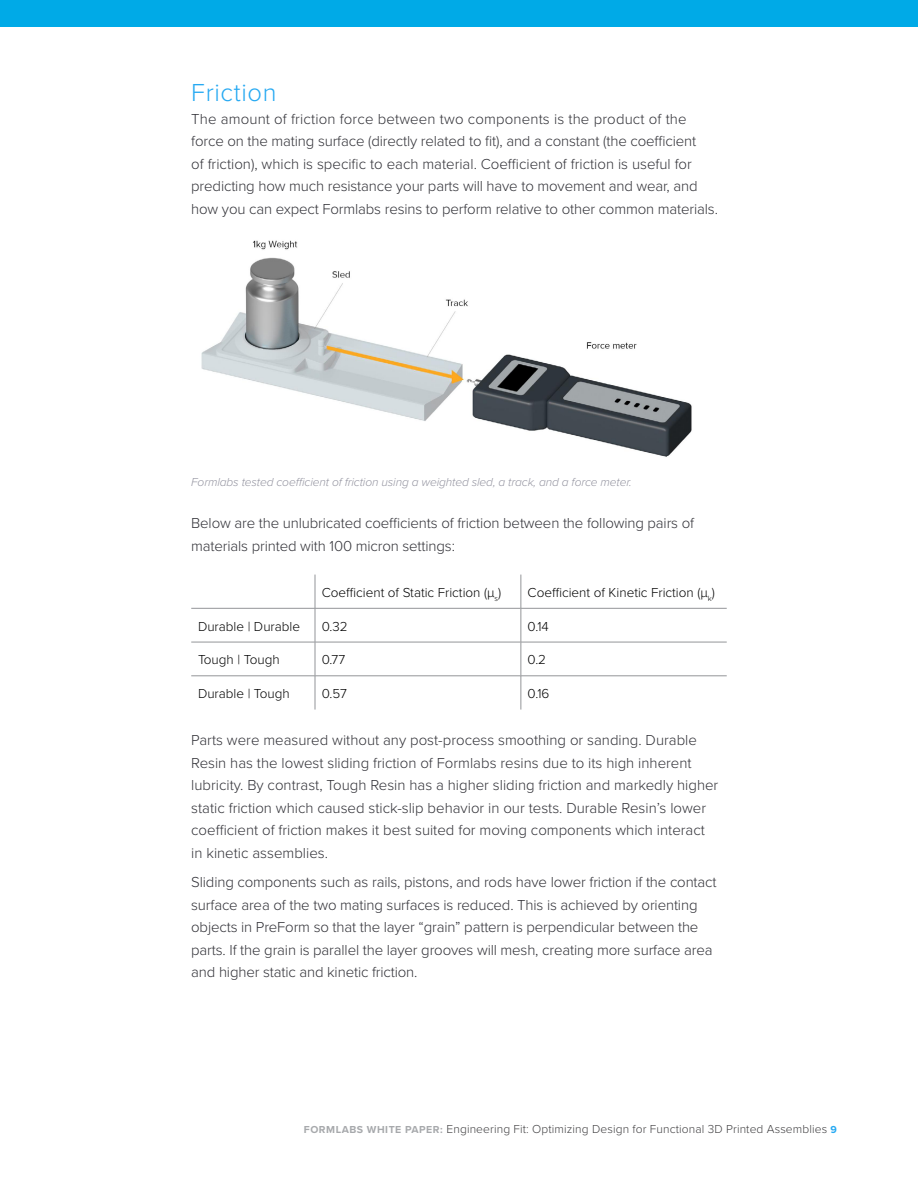
<style>
.page{position:relative;width:918px;height:1188px;background:#fff}
.page>*{position:absolute;margin:0;border:0;box-sizing:border-box;transform-origin:0 0}
.t1{font:300 25.5px "Proxima Nova";letter-spacing:.025em;color:#26a9f2}
.t2{font:300 15px/22.5px "Proxima Nova";letter-spacing:-.01em;color:#323238}
.t3{font:300 13.5px "Proxima Nova";color:#000}
.t4{font:300 12px "Proxima Nova";letter-spacing:.01em;color:#414042}
.t5{font:italic 300 12px "Proxima Nova";letter-spacing:-.01em;color:#9494a0}
.s1{font-weight:700;font-size:10.5px;color:#a7a9ac}
.s2{font-weight:700;font-size:10.5px;color:#26a9f2}
</style>
<div class="page">
<div style="left:0;top:0;width:918px;height:27px;background:#00aae7"></div>
<img style="left:201px;top:240px;width:491px;height:217px">
<hr style="left:315px;top:575px;width:1px;height:33px;background:#939598">
<hr style="left:521px;top:575px;width:1px;height:33px;background:#939598">
<hr style="left:191px;top:608px;width:124px;height:1px;background:#939598">
<hr style="left:315px;top:608px;width:206px;height:1px;background:#939598">
<hr style="left:315px;top:608px;width:1px;height:34px;background:#939598">
<hr style="left:521px;top:608px;width:206px;height:1px;background:#939598">
<hr style="left:521px;top:608px;width:1px;height:34px;background:#939598">
<hr style="left:191px;top:642px;width:124px;height:1px;background:#939598">
<hr style="left:315px;top:642px;width:206px;height:1px;background:#939598">
<hr style="left:315px;top:642px;width:1px;height:34px;background:#939598">
<hr style="left:521px;top:642px;width:206px;height:1px;background:#939598">
<hr style="left:521px;top:642px;width:1px;height:34px;background:#939598">
<hr style="left:191px;top:676px;width:124px;height:1px;background:#939598">
<hr style="left:315px;top:676px;width:206px;height:1px;background:#939598">
<hr style="left:315px;top:676px;width:1px;height:34px;background:#939598">
<hr style="left:521px;top:676px;width:206px;height:1px;background:#939598">
<hr style="left:521px;top:676px;width:1px;height:34px;background:#939598">
<p class="t1" style="left:191px;top:74px;width:87px">Friction</p>
<p class="t2" style="left:191px;top:107px;width:528px">The amount of friction force between two components is the product of the force on the mating surface (directly related to fit), and a constant (the coefficient<br>of friction), which is specific to each material. Coefficient of friction is useful for predicting how much resistance your parts will have to movement and wear, and how you can expect Formlabs resins to perform relative to other common materials.</p>
<p class="t5" style="left:191px;top:473px;width:442px">Formlabs tested coefficient of friction using a weighted sled, a track, and a force meter.</p>
<p class="t2" style="left:191px;top:511px;width:504px">Below are the unlubricated coefficients of friction between the following pairs of materials printed with 100 micron settings:</p>
<p class="t3" style="left:322px;top:582px;width:181px">Coefficient of Static Friction (µ<sub>s</sub>)</p>
<p class="t3" style="left:528px;top:582px;width:189px">Coefficient of Kinetic Friction (µ<sub>k</sub>)</p>
<p class="t3" style="left:198px;top:616px;width:104px">Durable | Durable</p>
<p class="t3" style="left:322px;top:616px;width:27px">0.32</p>
<p class="t3" style="left:528px;top:616px;width:23px">0.14</p>
<p class="t3" style="left:198px;top:650px;width:83px">Tough | Tough</p>
<p class="t3" style="left:322px;top:650px;width:25px">0.77</p>
<p class="t3" style="left:528px;top:650px;width:20px">0.2</p>
<p class="t3" style="left:198px;top:683px;width:93px">Durable | Tough</p>
<p class="t3" style="left:322px;top:683px;width:27px">0.57</p>
<p class="t3" style="left:528px;top:683px;width:23px">0.16</p>
<p class="t2" style="left:191px;top:728px;width:529px">Parts were measured without any post-process smoothing or sanding. Durable Resin has the lowest sliding friction of Formlabs resins due to its high inherent lubricity. By contrast, Tough Resin has a higher sliding friction and markedly higher static friction which caused stick-slip behavior in our tests. Durable Resin’s lower coefficient of friction makes it best suited for moving components which interact in kinetic assemblies.</p>
<p class="t2" style="left:191px;top:870px;width:527px">Sliding components such as rails, pistons, and rods have lower friction if the contact surface area of the two mating surfaces is reduced. This is achieved by orienting objects in PreForm so that the layer “grain” pattern is perpendicular between the parts. If the grain is parallel the layer grooves will mesh, creating more surface area and higher static and kinetic friction.</p>
<p class="t4" style="left:304px;top:1121px;width:535px"><span class="s1">FORMLABS WHITE PAPER:</span> Engineering Fit: Optimizing Design for Functional 3D Printed Assemblies <span class="s2">9</span></p>
</div>
